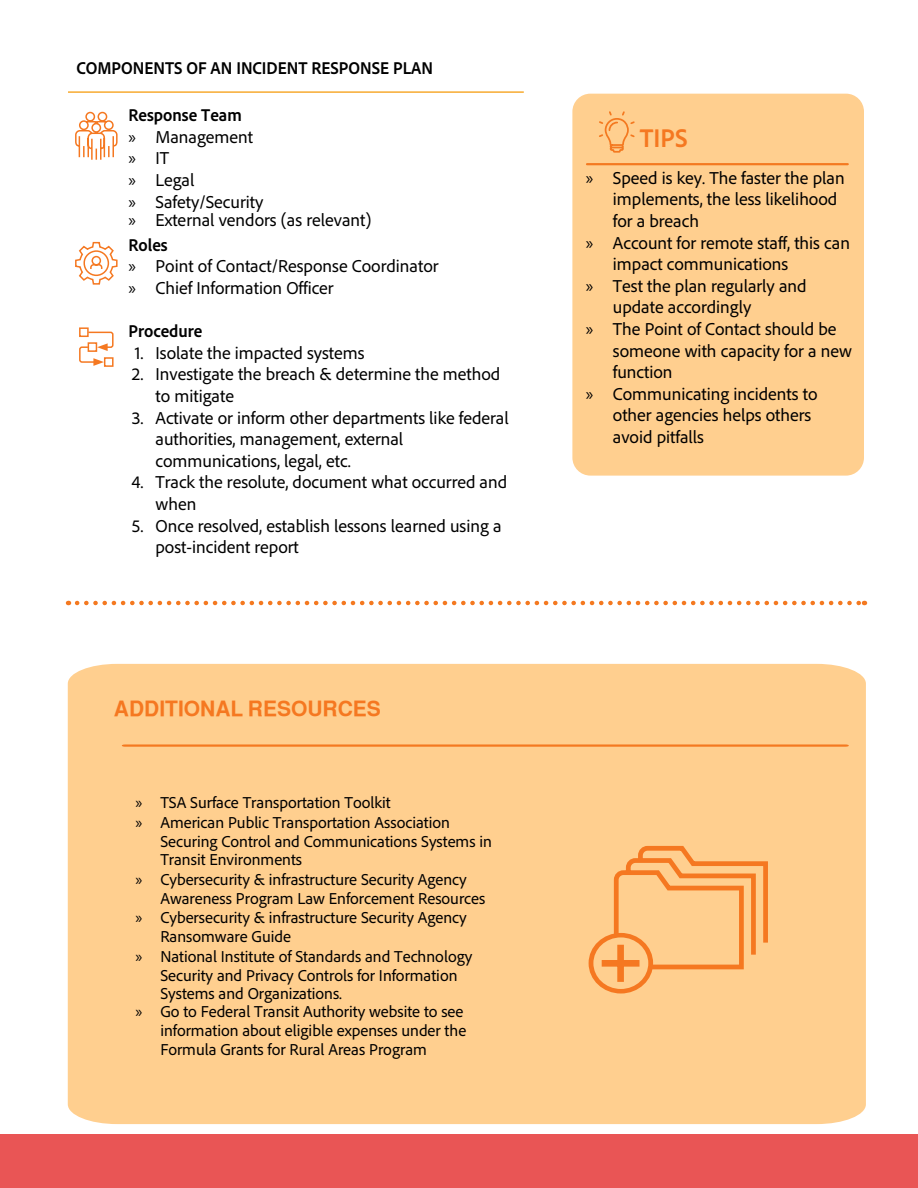
<style>
.page{position:relative;width:918px;height:1188px;background:#fff}
.page>*{position:absolute;margin:0;border:0;box-sizing:border-box;transform-origin:0 0}
.t1{font:700 semi-condensed 27px "Adobe Clean";color:#f57821}
.t2{font:700 21px "Sans Serif";color:#f57821}
.t3{font:18px/21.6px "Adobe Clean";color:#000}
.t4{font:700 semi-condensed 18px "Adobe Clean";color:#000}
.t5{font:16.5px/19.2px "Adobe Clean";color:#000}
.s1{font-weight:700;font-stretch:semi-condensed}
.s2{font-family:"Myriad Pro"}
</style>
<div class="page">
<div style="left:0;top:1134px;width:918px;height:54px;background:#e95555"></div>
<div style="left:572px;top:94px;width:292px;height:382px;background:#ffcf8f;border-radius:18px"></div>
<div style="left:68px;top:664px;width:798px;height:460px;background:#ffcf8f"></div>
<hr style="left:68px;top:91px;width:456px;height:2px;background:#f7ab30">
<hr style="left:587px;top:163px;width:261px;height:2px;background:#f47920">
<hr style="left:125px;top:744px;width:721px;height:3px;background:#f47920">
<svg style="left:75px;top:241px;width:43px;height:44px"></svg>
<svg style="left:75px;top:111px;width:43px;height:49px"></svg>
<div style="left:79px;top:327px;width:10px;height:10px;border:2px solid #f57821"></div>
<div style="left:104px;top:357px;width:10px;height:10px;border:2px solid #f57821"></div>
<svg style="left:79px;top:331px;width:35px;height:35px"></svg>
<svg style="left:77px;top:601px;width:788px;height:4px"></svg>
<svg style="left:599px;top:111px;width:36px;height:42px"></svg>
<svg style="left:611px;top:844px;width:159px;height:128px;background:#fdbd79"></svg>
<div style="left:589px;top:933px;width:64px;height:61px;border:5px solid #f57821;border-radius:50%"></div>
<div style="left:617px;top:945px;width:7px;height:37px;background:#f57821"></div>
<div style="left:602px;top:960px;width:38px;height:7px;background:#f57821"></div>
<p class="t4" style="left:76px;top:56px;width:358px">COMPONENTS OF AN INCIDENT RESPONSE PLAN</p>
<p class="t3" style="left:129px;top:104px;width:136px"><span class="s1">Response Team<br></span><span class="s2">»</span> Management <span class="s2">»</span> IT<br><span class="s2">»</span> Legal<br><span class="s2">»</span> Safety/Security</p>
<p class="t3" style="left:129px;top:206px;width:244px;line-height:25.2px"><span class="s2">»</span> External vendors (as relevant)<br><span class="s1">Roles</span></p>
<p class="t3" style="left:129px;top:255px;width:312px"><span class="s2">»</span> Point of Contact/Response Coordinator <span class="s2">»</span> Chief Information Officer</p>
<p class="t4" style="left:129px;top:320px;width:75px">Procedure</p>
<p class="t3" style="left:135px;top:341px;width:231px">1. Isolate the impacted systems</p>
<p class="t3" style="left:156px;top:363px;width:346px;text-indent:-24px">2. Investigate the breach &amp; determine the method to mitigate</p>
<p class="t3" style="left:156px;top:406px;width:355px;text-indent:-24px">3. Activate or inform other departments like federal authorities, management, external communications, legal, etc.</p>
<p class="t3" style="left:156px;top:471px;width:353px;text-indent:-24px">4. Track the resolute, document what occurred and when</p>
<p class="t3" style="left:156px;top:514px;width:348px;text-indent:-24px">5. Once resolved, establish lessons learned using a post-incident report</p>
<p class="t2" style="left:114px;top:696px;width:269px">ADDITIONAL RESOURCES</p>
<p class="t5" style="left:136px;top:792px;width:257px"><span class="s2">»</span> TSA Surface Transportation Toolkit</p>
<p class="t5" style="left:136px;top:812px;width:316px"><span class="s2">»</span> American Public Transportation Association</p>
<p class="t5" style="left:160px;top:831px;width:333px">Securing Control and Communications Systems in</p>
<p class="t5" style="left:160px;top:850px;width:143px">Transit Environments</p>
<p class="t5" style="left:136px;top:869px;width:333px"><span class="s2">»</span> Cybersecurity &amp; infrastructure Security Agency</p>
<p class="t5" style="left:160px;top:888px;width:327px">Awareness Program Law Enforcement Resources</p>
<p class="t5" style="left:136px;top:908px;width:333px"><span class="s2">»</span> Cybersecurity &amp; infrastructure Security Agency</p>
<p class="t5" style="left:160px;top:926px;width:132px">Ransomware Guide</p>
<p class="t5" style="left:136px;top:946px;width:338px"><span class="s2">»</span> National Institute of Standards and Technology</p>
<p class="t5" style="left:160px;top:965px;width:299px">Security and Privacy Controls for Information</p>
<p class="t5" style="left:160px;top:984px;width:183px">Systems and Organizations.</p>
<p class="t5" style="left:136px;top:1001px;width:329px"><span class="s2">»</span> Go to Federal Transit Authority website to see</p>
<p class="t5" style="left:160px;top:1020px;width:307px">information about eligible expenses under the<br>Formula Grants for Rural Areas Program</p>
<h1 class="t1" style="left:640px;top:121px;width:49px">TIPS</h1>
<p class="t3" style="left:586px;top:166px;width:260px"><span class="s2">»</span> Speed is key. The faster the plan</p>
<p class="t3" style="left:613px;top:188px;width:226px">implements, the less likelihood</p>
<p class="t3" style="left:613px;top:210px;width:88px">for a breach</p>
<p class="t3" style="left:586px;top:231px;width:266px"><span class="s2">»</span> Account for remote staff, this can</p>
<p class="t3" style="left:613px;top:253px;width:177px">impact communications</p>
<p class="t3" style="left:586px;top:274px;width:222px"><span class="s2">»</span> Test the plan regularly and</p>
<p class="t3" style="left:613px;top:296px;width:140px">update accordingly</p>
<p class="t3" style="left:586px;top:318px;width:252px"><span class="s2">»</span> The Point of Contact should be</p>
<p class="t3" style="left:613px;top:339px;width:241px">someone with capacity for a new</p>
<p class="t3" style="left:613px;top:361px;width:61px">function</p>
<p class="t3" style="left:586px;top:382px;width:233px"><span class="s2">»</span> Communicating incidents to</p>
<p class="t3" style="left:613px;top:404px;width:200px">other agencies helps others</p>
<p class="t3" style="left:613px;top:426px;width:93px">avoid pitfalls</p>
</div>
